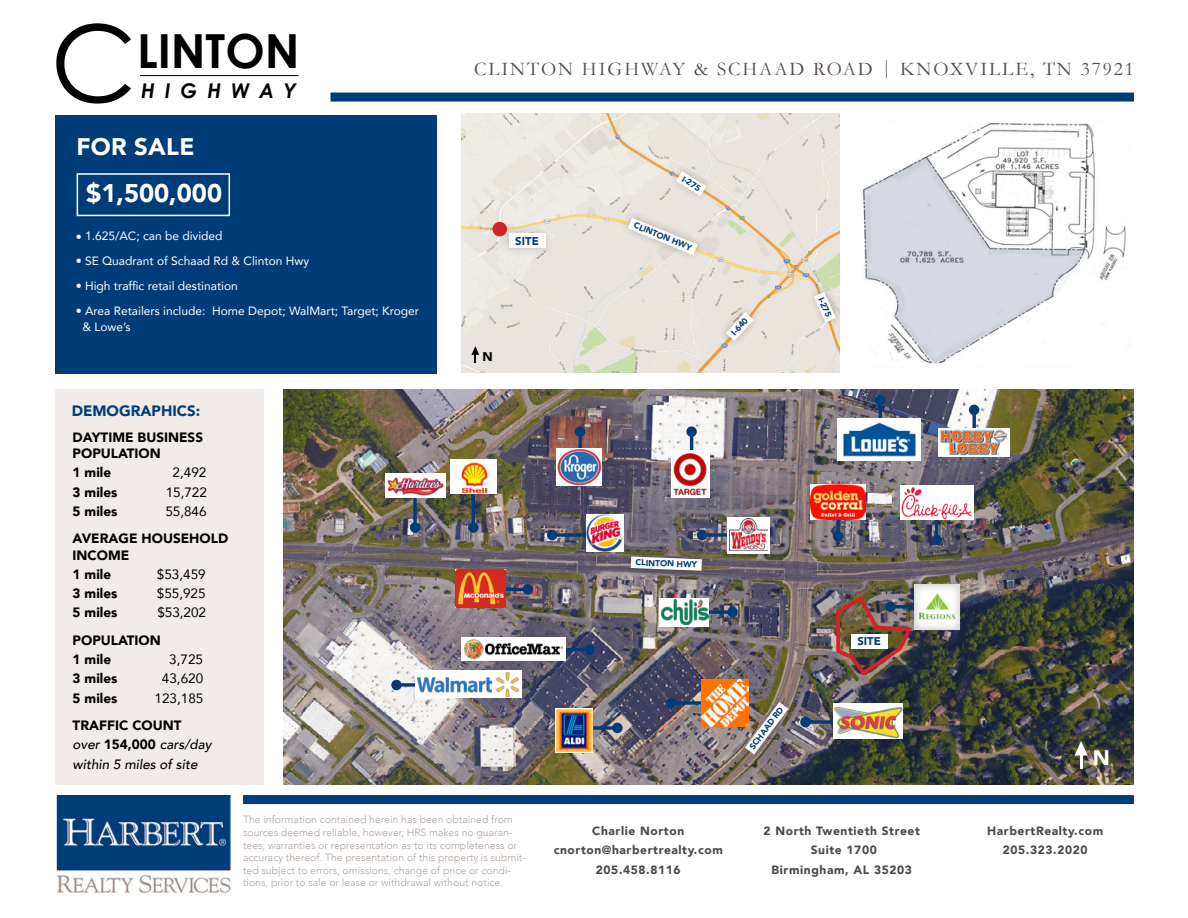
<style>
.page{position:relative;width:1188px;height:918px;background:#fff}
.page>*{position:absolute;margin:0;border:0;box-sizing:border-box;transform-origin:0 0}
.t1{font:106.35px "Century Gothic";color:#000}
.t2{font:700 46.95px "Century Gothic";color:#000}
.t3{font:900 25.5px "Avenir";color:#fff}
.t4{font:900 24px "Avenir";letter-spacing:.01em;color:#fff}
.t5{font:900 21px "Avenir";color:#fff}
.t6{font:italic 700 20.25px "Century Gothic";letter-spacing:.485em;color:#000}
.t7{font:19.5px "Garamond";letter-spacing:.1em;color:#544c4d}
.t8{font:900 15px "Avenir";color:#003d78}
.t9{font:900 13.5px/16.2px "Avenir";color:#000}
.t10{font:13.5px "Avenir";color:#000}
.t11{font:italic 500 13.5px/19.2px "Avenir";color:#000}
.t12{font:900 12.6px "Avenir";color:#000}
.t13{font:12px/16.2px "Avenir";color:#fff}
.t14{font:900 12px/19.6px "Avenir";letter-spacing:.05em;color:#4a4a4d;text-align:center}
.t15{font:900 11.4px "Avenir";color:#003d78}
.t16{font:300 10.5px/12.6px "Avenir";color:#afa5a0}
.t17{font:900 8.55px "Avenir";color:#003d78}
.s1{font-weight:900;font-style:normal}
</style>
<div class="page">
<img style="left:283px;top:389px;width:851px;height:396px">
<img style="left:461px;top:113px;width:378px;height:259px">
<div style="left:243px;top:795px;width:891px;height:9px;background:#003d78"></div>
<div style="left:55px;top:115px;width:381px;height:259px;background:#003d78"></div>
<img style="left:56px;top:795px;width:174px;height:98px">
<div style="left:330px;top:93px;width:804px;height:9px;background:#003d78"></div>
<div style="left:55px;top:389px;width:209px;height:396px;background:#f1ece9"></div>
<hr style="left:690px;top:431px;width:3px;height:43px;background:#003d78">
<div style="left:686px;top:426px;width:11px;height:11px;background:#003d78;border-radius:50%"></div>
<svg style="left:578px;top:437px;width:4px;height:10px"></svg>
<div style="left:575px;top:426px;width:10px;height:11px;background:#003d78;border-radius:50%"></div>
<hr style="left:973px;top:410px;width:3px;height:42px;background:#003d78">
<div style="left:969px;top:405px;width:10px;height:10px;background:#003d78;border-radius:50%"></div>
<hr style="left:879px;top:400px;width:3px;height:43px;background:#003d78">
<div style="left:875px;top:395px;width:10px;height:10px;background:#003d78;border-radius:50%"></div>
<svg style="left:413px;top:497px;width:4px;height:25px"></svg>
<div style="left:410px;top:522px;width:10px;height:11px;background:#003d78;border-radius:50%"></div>
<hr style="left:472px;top:485px;width:3px;height:43px;background:#003d78">
<div style="left:468px;top:522px;width:11px;height:11px;background:#003d78;border-radius:50%"></div>
<svg style="left:557px;top:533px;width:30px;height:4px"></svg>
<div style="left:547px;top:530px;width:10px;height:10px;background:#003d78;border-radius:50%"></div>
<hr style="left:485px;top:588px;width:43px;height:3px;background:#003d78">
<div style="left:523px;top:584px;width:10px;height:11px;background:#003d78;border-radius:50%"></div>
<svg style="left:709px;top:610px;width:18px;height:4px"></svg>
<div style="left:727px;top:607px;width:11px;height:10px;background:#003d78;border-radius:50%"></div>
<hr style="left:547px;top:648px;width:43px;height:3px;background:#003d78">
<div style="left:584px;top:644px;width:11px;height:11px;background:#003d78;border-radius:50%"></div>
<svg style="left:677px;top:701px;width:25px;height:4px"></svg>
<div style="left:666px;top:698px;width:11px;height:10px;background:#003d78;border-radius:50%"></div>
<svg style="left:402px;top:683px;width:13px;height:4px"></svg>
<div style="left:391px;top:680px;width:11px;height:10px;background:#003d78;border-radius:50%"></div>
<svg style="left:592px;top:726px;width:20px;height:4px"></svg>
<div style="left:612px;top:723px;width:11px;height:10px;background:#003d78;border-radius:50%"></div>
<svg style="left:811px;top:720px;width:22px;height:4px"></svg>
<div style="left:800px;top:717px;width:11px;height:10px;background:#003d78;border-radius:50%"></div>
<svg style="left:707px;top:533px;width:20px;height:4px"></svg>
<div style="left:697px;top:530px;width:10px;height:10px;background:#003d78;border-radius:50%"></div>
<svg style="left:836px;top:520px;width:4px;height:11px"></svg>
<div style="left:833px;top:531px;width:10px;height:11px;background:#003d78;border-radius:50%"></div>
<hr style="left:935px;top:498px;width:3px;height:42px;background:#003d78">
<div style="left:932px;top:535px;width:10px;height:10px;background:#003d78;border-radius:50%"></div>
<div style="left:492px;top:222px;width:15px;height:14px;background:#d2232a;border-radius:50%"></div>
<div style="left:500px;top:225px;width:55px;height:33px;background:#000;opacity:.23"></div>
<div style="left:509px;top:234px;width:36px;height:14px;background:#fff"></div>
<div style="left:77px;top:173px;width:153px;height:43px;border:2px solid #fff"></div>
<img style="left:862px;top:123px;width:264px;height:242px">
<svg style="left:864px;top:157px;width:220px;height:207px"></svg>
<svg style="left:802px;top:280px;width:38px;height:55px"></svg>
<svg style="left:713px;top:299px;width:53px;height:54px;background:#e7e0d6"></svg>
<svg style="left:616px;top:159px;width:103px;height:108px;background:#e8e3dc"></svg>
<img style="left:556px;top:708px;width:36px;height:44px">
<img style="left:587px;top:514px;width:37px;height:37px">
<div style="left:900px;top:486px;width:73px;height:34px;background:#fff"></div>
<img style="left:901px;top:486px;width:73px;height:33px">
<div style="left:659px;top:598px;width:50px;height:28px;background:#fff"></div>
<img style="left:661px;top:600px;width:48px;height:24px">
<img style="left:810px;top:485px;width:56px;height:35px">
<div style="left:385px;top:473px;width:60px;height:24px;background:#fff"></div>
<img style="left:388px;top:478px;width:56px;height:18px">
<img style="left:939px;top:428px;width:70px;height:29px">
<img style="left:702px;top:680px;width:46px;height:46px">
<img style="left:556px;top:447px;width:47px;height:39px">
<div style="left:462px;top:637px;width:104px;height:23px;background:#fff"></div>
<img style="left:464px;top:639px;width:99px;height:19px">
<img style="left:914px;top:584px;width:46px;height:46px">
<img style="left:450px;top:459px;width:47px;height:35px">
<div style="left:833px;top:703px;width:70px;height:36px;background:#fff"></div>
<img style="left:833px;top:705px;width:72px;height:36px">
<div style="left:671px;top:450px;width:38px;height:48px;background:#fff"></div>
<img style="left:673px;top:453px;width:34px;height:43px">
<div style="left:727px;top:517px;width:43px;height:36px;background:linear-gradient(to bottom,#f5f4f5,#f5f5f4)"></div>
<img style="left:729px;top:519px;width:38px;height:31px">
<img style="left:838px;top:419px;width:82px;height:41px">
<img style="left:455px;top:569px;width:50px;height:38px">
<div style="left:415px;top:670px;width:106px;height:28px;background:#fff"></div>
<img style="left:418px;top:673px;width:101px;height:24px">
<img style="left:834px;top:593px;width:80px;height:85px">
<div style="left:842px;top:625px;width:55px;height:33px;background:#000;opacity:.23"></div>
<div style="left:851px;top:634px;width:36px;height:15px;background:#fff"></div>
<svg style="left:622px;top:547px;width:89px;height:33px"></svg>
<img style="left:732px;top:689px;width:69px;height:78px">
<hr style="left:140px;top:75px;width:159px;height:1px;background:#000">
<svg style="left:1075px;top:741px;width:13px;height:28px"></svg>
<svg style="left:471px;top:346px;width:8px;height:17px"></svg>
<h1 class="t1" style="left:51px;top:-2px;width:88px">C</h1>
<h2 class="t2" style="left:137px;top:21px;width:164px">LINTON</h2>
<h3 class="t6" style="left:141px;top:78px;width:157px">highway</h3>
<h3 class="t4" style="left:76px;top:126px;width:120px">FOR SALE</h3>
<h3 class="t7" style="left:474px;top:57px;width:661px">CLINTON HIGHWAY &amp; SCHAAD ROAD | KNOXVILLE, TN 37921</h3>
<h3 class="t3" style="left:86px;top:172px;width:137px">$1,500,000</h3>
<p class="t17" style="left:687px;top:172px;width:22px;rotate:32deg">I-275</p>
<p class="t13" style="left:76px;top:227px;width:148px">• 1.625/AC; can be divided</p>
<p class="t13" style="left:76px;top:252px;width:235px">• SE Quadrant of Schaad Rd &amp; Clinton Hwy</p>
<p class="t13" style="left:76px;top:277px;width:164px">• High traffic retail destination</p>
<p class="t13" style="left:82px;top:303px;width:338px;text-indent:-7px">• Area Retailers include: Home Depot; WalMart; Target; Kroger &amp; Lowe’s</p>
<h3 class="t8" style="left:72px;top:398px;width:130px">DEMOGRAPHICS:</h3>
<p class="t9" style="left:73px;top:429px;width:132px">DAYTIME BUSINESS<br>POPULATION</p>
<p class="t9" style="left:73px;top:464px;width:40px">1 mile</p>
<p class="t10" style="left:173px;top:462px;width:35px">2,492</p>
<p class="t9" style="left:73px;top:483px;width:46px">3 miles</p>
<p class="t10" style="left:166px;top:481px;width:43px">15,722</p>
<p class="t9" style="left:73px;top:503px;width:46px">5 miles</p>
<p class="t10" style="left:165px;top:500px;width:43px">55,846</p>
<p class="t9" style="left:73px;top:530px;width:157px">AVERAGE HOUSEHOLD<br>INCOME</p>
<p class="t9" style="left:73px;top:566px;width:40px">1 mile</p>
<p class="t10" style="left:157px;top:563px;width:50px">$53,459</p>
<p class="t9" style="left:73px;top:585px;width:46px">3 miles</p>
<p class="t10" style="left:157px;top:582px;width:50px">$55,925</p>
<p class="t9" style="left:73px;top:604px;width:46px">5 miles</p>
<p class="t10" style="left:157px;top:602px;width:50px">$53,202</p>
<p class="t9" style="left:73px;top:630px;width:90px;line-height:19.2px">POPULATION<br>1 mile</p>
<p class="t10" style="left:169px;top:649px;width:35px">3,725</p>
<p class="t9" style="left:73px;top:670px;width:46px">3 miles</p>
<p class="t10" style="left:162px;top:668px;width:43px">43,620</p>
<p class="t9" style="left:73px;top:689px;width:46px">5 miles</p>
<p class="t10" style="left:155px;top:687px;width:50px">123,185</p>
<p class="t11" style="left:73px;top:716px;width:140px"><span class="s1">TRAFFIC COUNT </span>over <span class="s1">154,000</span> cars/day within 5 miles of site</p>
<p class="t15" style="left:515px;top:231px;width:25px">SITE</p>
<p class="t12" style="left:482px;top:345px;width:12px">N</p>
<p class="t17" style="left:637px;top:218px;width:63px;rotate:22deg">CLINTON HWY</p>
<p class="t17" style="left:636px;top:555px;width:63px;rotate:2deg">CLINTON HWY</p>
<p class="t17" style="left:727px;top:329px;width:22px;rotate:-47deg">I-640</p>
<p class="t17" style="left:745px;top:744px;width:52px;rotate:-53deg">SCHAAD RD</p>
<p class="t17" style="left:828px;top:295px;width:22px;rotate:66deg">I-275</p>
<p class="t15" style="left:857px;top:632px;width:25px">SITE</p>
<p class="t16" style="left:243px;top:814px;width:284px">The information contained herein has been obtained from sources deemed reliable, however, HRS makes no guaran&shy;tees, warranties or representation as to its completeness or accuracy thereof. The presentation of this property is submit&shy;ted subject to errors, omissions, change of price or condi&shy;tions, prior to sale or lease or withdrawal without notice.</p>
<p class="t14" style="left:554px;top:820px;width:171px">Charlie Norton cnorton@harbertrealty.com<br>205.458.8116</p>
<p class="t14" style="left:764px;top:820px;width:158px">2 North Twentieth Street<br>Suite 1700<br>Birmingham, AL 35203</p>
<h3 class="t5" style="left:1093px;top:740px;width:19px">N</h3>
<p class="t14" style="left:987px;top:820px;width:118px">HarbertRealty.com<br>205.323.2020</p>
</div>
